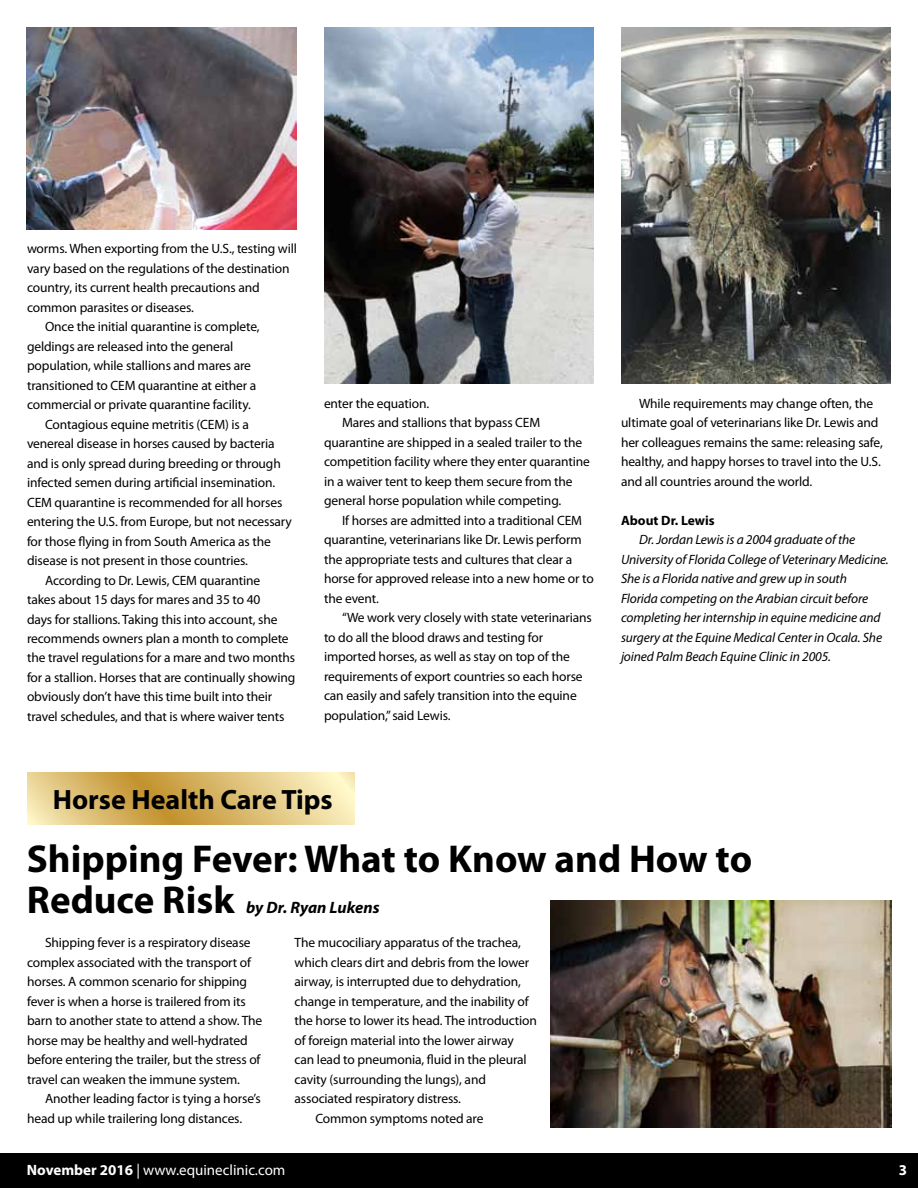
<style>
.page{position:relative;width:918px;height:1188px;background:#fff}
.page>*{position:absolute;margin:0;border:0;box-sizing:border-box;transform-origin:0 0}
.t1{font:700 39px "Myriad Pro";color:#000}
.t2{font:700 28.05px "Myriad Pro";color:#000}
.t3{font:italic 700 16.5px "Myriad Pro";color:#000}
.t4{font:15px "Myriad Pro";color:#fff}
.t5{font:700 15px "Myriad Pro";color:#fff}
.t6{font:13.5px/19.5px "Myriad Pro";letter-spacing:-.01em;color:#000}
.t7{font:italic 13.5px/19.5px "Myriad Pro";letter-spacing:-.01em;color:#000}
.t8{font:700 13.5px "Myriad Pro";color:#000}
.s1{font-style:normal;font-size:39px}
.s2{font-weight:700}
</style>
<div class="page">
<div style="left:0;top:1153px;width:918px;height:35px;background:#000"></div>
<img style="left:27px;top:27px;width:270px;height:203px">
<img style="left:324px;top:27px;width:270px;height:356px">
<img style="left:621px;top:27px;width:270px;height:356px">
<svg style="left:27px;top:773px;width:327px;height:52px;background:#dec076"></svg>
<img style="left:551px;top:901px;width:340px;height:226px">
<p class="t6" style="left:27px;top:239px;width:272px">worms. When exporting from the U.S., testing will</p>
<p class="t6" style="left:27px;top:258px;width:264px">vary based on the regulations of the destination</p>
<p class="t6" style="left:27px;top:278px;width:234px">country, its current health precautions and</p>
<p class="t6" style="left:27px;top:297px;width:168px">common parasites or diseases.</p>
<p class="t6" style="left:45px;top:317px;width:216px">Once the initial quarantine is complete,</p>
<p class="t6" style="left:27px;top:336px;width:208px">geldings are released into the general</p>
<p class="t6" style="left:27px;top:356px;width:226px">population, while stallions and mares are</p>
<p class="t6" style="left:27px;top:375px;width:231px">transitioned to CEM quarantine at either a</p>
<p class="t6" style="left:27px;top:395px;width:225px">commercial or private quarantine facility.</p>
<p class="t6" style="left:45px;top:414px;width:205px">Contagious equine metritis (CEM) is a</p>
<p class="t6" style="left:27px;top:434px;width:249px">venereal disease in horses caused by bacteria</p>
<p class="t6" style="left:27px;top:453px;width:255px">and is only spread during breeding or through</p>
<p class="t6" style="left:27px;top:473px;width:250px">infected semen during artificial insemination.</p>
<p class="t6" style="left:27px;top:492px;width:257px">CEM quarantine is recommended for all horses</p>
<p class="t6" style="left:27px;top:512px;width:266px">entering the U.S. from Europe, but not necessary</p>
<p class="t6" style="left:27px;top:531px;width:245px">for those flying in from South America as the</p>
<p class="t6" style="left:27px;top:551px;width:222px">disease is not present in those countries.</p>
<p class="t6" style="left:45px;top:570px;width:217px">According to Dr. Lewis, CEM quarantine</p>
<p class="t6" style="left:27px;top:590px;width:235px">takes about 15 days for mares and 35 to 40</p>
<p class="t6" style="left:27px;top:609px;width:252px">days for stallions. Taking this into account, she</p>
<p class="t6" style="left:27px;top:629px;width:263px">recommends owners plan a month to complete</p>
<p class="t6" style="left:27px;top:648px;width:270px">the travel regulations for a mare and two months</p>
<p class="t6" style="left:27px;top:668px;width:270px">for a stallion. Horses that are continually showing</p>
<p class="t6" style="left:27px;top:687px;width:247px">obviously don’t have this time built into their</p>
<p class="t6" style="left:27px;top:706px;width:259px">travel schedules, and that is where waiver tents</p>
<p class="t6" style="left:324px;top:393px;width:107px">enter the equation.</p>
<p class="t6" style="left:342px;top:413px;width:200px">Mares and stallions that bypass CEM</p>
<p class="t6" style="left:324px;top:432px;width:260px">quarantine are shipped in a sealed trailer to the</p>
<p class="t6" style="left:324px;top:452px;width:267px">competition facility where they enter quarantine</p>
<p class="t6" style="left:324px;top:471px;width:250px">in a waiver tent to keep them secure from the</p>
<p class="t6" style="left:324px;top:491px;width:239px">general horse population while competing.</p>
<p class="t6" style="left:342px;top:510px;width:242px">If horses are admitted into a traditional CEM</p>
<p class="t6" style="left:324px;top:530px;width:259px">quarantine, veterinarians like Dr. Lewis perform</p>
<p class="t6" style="left:324px;top:549px;width:250px">the appropriate tests and cultures that clear a</p>
<p class="t6" style="left:324px;top:569px;width:271px">horse for approved release into a new home or to</p>
<p class="t6" style="left:324px;top:588px;width:56px">the event.</p>
<p class="t6" style="left:342px;top:608px;width:251px">“We work very closely with state veterinarians</p>
<p class="t6" style="left:324px;top:627px;width:221px">to do all the blood draws and testing for</p>
<p class="t6" style="left:324px;top:647px;width:247px">imported horses, as well as stay on top of the</p>
<p class="t6" style="left:324px;top:666px;width:260px">requirements of export countries so each horse</p>
<p class="t6" style="left:324px;top:686px;width:254px">can easily and safely transition into the equine</p>
<p class="t6" style="left:324px;top:705px;width:128px">population,” said Lewis.</p>
<p class="t6" style="left:621px;top:393px;width:263px;text-indent:18px">While requirements may change often, the ultimate goal of veterinarians like Dr. Lewis and her colleagues remains the same: releasing safe, healthy, and happy horses to travel into the U.S. and all countries around the world.</p>
<p class="t8" style="left:621px;top:511px;width:95px">About Dr. Lewis</p>
<p class="t7" style="left:621px;top:530px;width:269px;text-indent:18px">Dr. Jordan Lewis is a 2004 graduate of the University of Florida College of Veterinary Medicine.<br>She is a Florida native and grew up in south<br>Florida competing on the Arabian circuit before completing her internship in equine medicine and surgery at the Equine Medical Center in Ocala. She joined Palm Beach Equine Clinic in 2005.</p>
<h2 class="t2" style="left:53px;top:781px;width:281px">Horse Health Care Tips</h2>
<h1 class="t1" style="left:27px;top:833px;width:727px">Shipping Fever: What to Know and How to</h1>
<p class="t3" style="left:27px;top:897px;width:354px"><span class="s1">Reduce Risk</span> by Dr. Ryan Lukens</p>
<p class="t6" style="left:27px;top:933px;width:237px;text-indent:18px">Shipping fever is a respiratory disease complex associated with the transport of horses. A common scenario for shipping fever is when a horse is trailered from its barn to another state to attend a show. The horse may be healthy and well-hydrated before entering the trailer, but the stress of travel can weaken the immune system.</p>
<p class="t6" style="left:27px;top:1089px;width:235px;text-indent:18px">Another leading factor is tying a horse’s head up while trailering long distances.</p>
<p class="t6" style="left:295px;top:933px;width:228px">The mucociliary apparatus of the trachea,</p>
<p class="t6" style="left:295px;top:952px;width:236px">which clears dirt and debris from the lower</p>
<p class="t6" style="left:295px;top:972px;width:228px">airway, is interrupted due to dehydration,</p>
<p class="t6" style="left:295px;top:991px;width:236px">change in temperature, and the inability of</p>
<p class="t6" style="left:295px;top:1011px;width:244px">the horse to lower its head. The introduction</p>
<p class="t6" style="left:295px;top:1030px;width:221px">of foreign material into the lower airway</p>
<p class="t6" style="left:295px;top:1050px;width:234px">can lead to pneumonia, fluid in the pleural</p>
<p class="t6" style="left:295px;top:1069px;width:193px">cavity (surrounding the lungs), and</p>
<p class="t6" style="left:295px;top:1089px;width:168px">associated respiratory distress.</p>
<p class="t6" style="left:315px;top:1108px;width:170px">Common symptoms noted are</p>
<p class="t4" style="left:27px;top:1161px;width:260px"><span class="s2">November 2016</span> | www.equineclinic.com</p>
<p class="t5" style="left:899px;top:1160px;width:10px">3</p>
</div>
